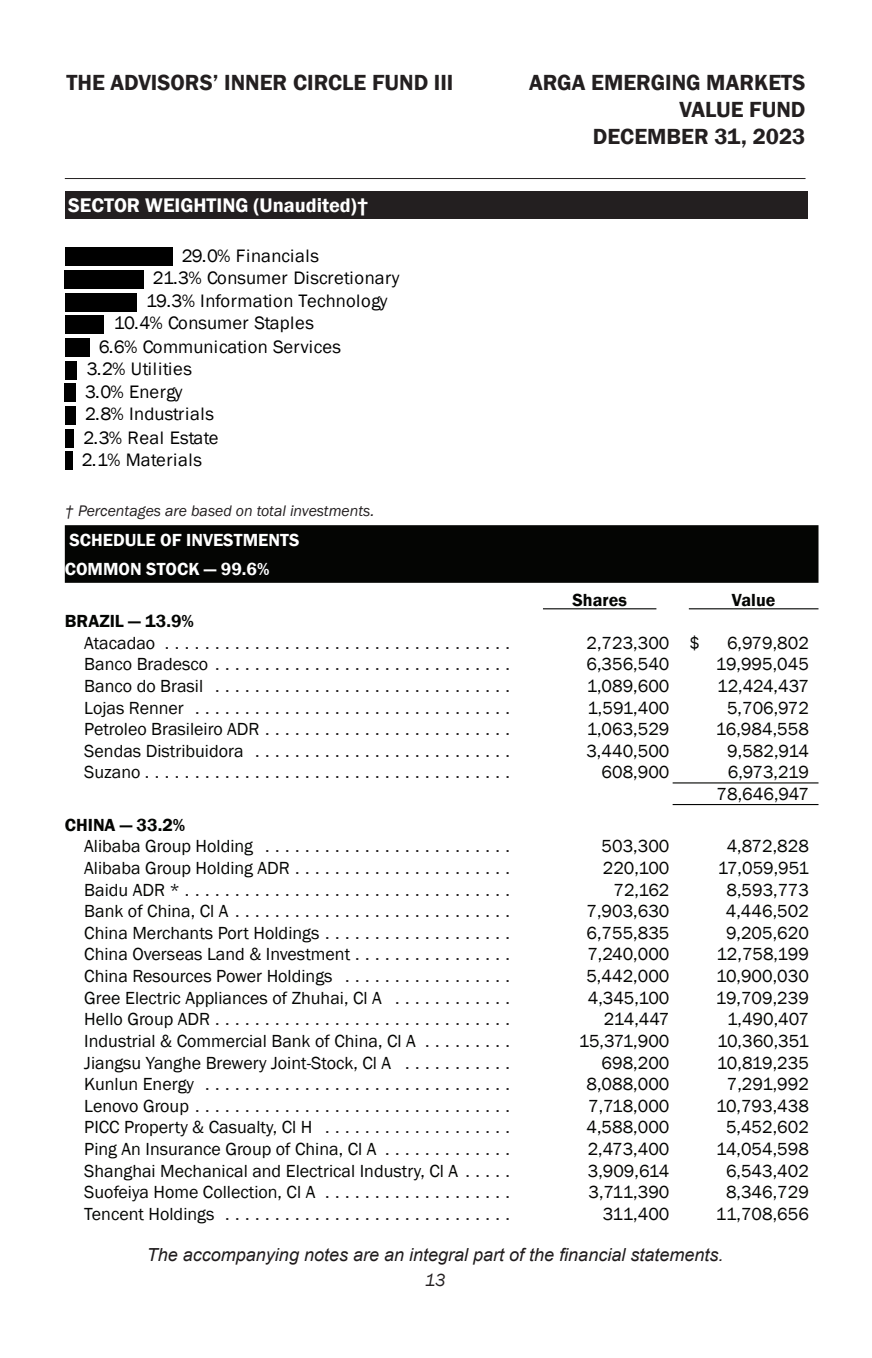
<style>
.page{position:relative;width:872px;height:1358px;background:#fff}
.page>*{position:absolute;margin:0;border:0;box-sizing:border-box;transform-origin:0 0}
.t1{font:600 22.5px/27px "Franklin Gothic";color:#231f20;text-align:right}
.t2{font:600 20.25px "Franklin Gothic";color:#fff}
.t3{font:18.45px "Franklin Gothic";letter-spacing:.015em;color:#000}
.t4{font:18.45px "Franklin Gothic";letter-spacing:.035em;color:#000}
.t5{font:18px/21.6px "Franklin Gothic";color:#040503;text-align:right}
.t6{font:18px/21.6px "Franklin Gothic";color:#231f20}
.t7{font:italic 18px "Arial";color:#201c1d}
.t8{font:600 18px/28.8px "Franklin Gothic";color:#fff}
.t9{font:600 18px "Franklin Gothic";color:#040503}
.t10{font:italic 18px "Franklin Gothic";color:#231f20}
.t11{font:italic 15.75px "Franklin Gothic";color:#231f20}
.s1{font-weight:600;color:#040503}
.s2{color:#040503}
.s3{color:#231f20}
</style>
<div class="page">
<div style="left:65px;top:191px;width:742px;height:28px;background:#231f20"></div>
<hr style="left:65px;top:178px;width:740px;height:1px;background:#231f20">
<div style="left:65px;top:452px;width:8px;height:18px;background:#000"></div>
<div style="left:65px;top:429px;width:8px;height:18px;background:#000"></div>
<div style="left:65px;top:406px;width:10px;height:19px;background:#000"></div>
<div style="left:65px;top:384px;width:11px;height:18px;background:#000"></div>
<div style="left:65px;top:361px;width:12px;height:18px;background:#000"></div>
<div style="left:65px;top:338px;width:24px;height:18px;background:#000"></div>
<div style="left:65px;top:316px;width:38px;height:18px;background:#000"></div>
<div style="left:65px;top:293px;width:71px;height:18px;background:#000"></div>
<div style="left:65px;top:270px;width:79px;height:18px;background:#000"></div>
<div style="left:65px;top:248px;width:107px;height:18px;background:#000"></div>
<div style="left:65px;top:525px;width:753px;height:58px;background:#040503"></div>
<hr style="left:672px;top:782px;width:146px;height:1px;background:#040503">
<hr style="left:672px;top:804px;width:146px;height:1px;background:#040503">
<hr style="left:543px;top:608px;width:113px;height:1px;background:#040503">
<hr style="left:688px;top:608px;width:130px;height:1px;background:#040503">
<p class="t1" style="left:66px;top:71px;width:388px">THE ADVISORS’ INNER CIRCLE FUND III</p>
<p class="t2" style="left:68px;top:198px;width:302px">SECTOR WEIGHTING (Unaudited)†</p>
<p class="t3" style="left:182px;top:244px;width:139px">29.0% Financials</p>
<p class="t3" style="left:153px;top:266px;width:248px">21.3% Consumer Discretionary</p>
<p class="t3" style="left:146px;top:290px;width:243px">19.3% Information Technology</p>
<p class="t3" style="left:114px;top:312px;width:201px">10.4% Consumer Staples</p>
<p class="t3" style="left:99px;top:335px;width:244px">6.6% Communication Services</p>
<p class="t4" style="left:87px;top:357px;width:107px">3.2% Utilities</p>
<p class="t3" style="left:85px;top:381px;width:99px">3.0% Energy</p>
<p class="t3" style="left:85px;top:403px;width:130px">2.8% Industrials</p>
<p class="t3" style="left:83px;top:426px;width:137px">2.3% Real Estate</p>
<p class="t3" style="left:82px;top:448px;width:122px">2.1% Materials</p>
<p class="t11" style="left:65px;top:504px;width:311px">† Percentages are based on total investments.</p>
<p class="t8" style="left:65px;top:526px;width:236px">SCHEDULE OF INVESTMENTS<br>COMMON STOCK — 99.6%</p>
<p class="t6" style="left:84px;top:611px;width:427px;text-indent:-19px"><span class="s1">BRAZIL — 13.9%<br></span><span class="s2">Atacadao</span> ...................................</p>
<p class="t1" style="left:529px;top:71px;width:278px">ARGA EMERGING MARKETS<br>VALUE FUND<br>DECEMBER 31, 2023</p>
<p class="t9" style="left:572px;top:588px;width:56px">Shares</p>
<p class="t9" style="left:732px;top:588px;width:45px">Value</p>
<p class="t5" style="left:586px;top:632px;width:115px">2,723,300 $</p>
<p class="t5" style="left:727px;top:632px;width:83px">6,979,802</p>
<p class="t6" style="left:84px;top:654px;width:427px"><span class="s2">Banco Bradesco</span> ..............................</p>
<p class="t5" style="left:586px;top:654px;width:84px">6,356,540</p>
<p class="t5" style="left:715px;top:654px;width:95px">19,995,045</p>
<p class="t6" style="left:84px;top:675px;width:427px"><span class="s2">Banco do Brasil</span> ..............................</p>
<p class="t5" style="left:586px;top:675px;width:84px">1,089,600</p>
<p class="t5" style="left:717px;top:675px;width:93px">12,424,437</p>
<p class="t6" style="left:84px;top:697px;width:427px"><span class="s2">Lojas Renner</span> ................................</p>
<p class="t5" style="left:587px;top:697px;width:83px">1,591,400</p>
<p class="t5" style="left:727px;top:697px;width:83px">5,706,972</p>
<p class="t6" style="left:84px;top:719px;width:427px"><span class="s2">PetroleoBrasileiro ADR</span> .........................</p>
<p class="t5" style="left:586px;top:719px;width:84px">1,063,529</p>
<p class="t5" style="left:716px;top:719px;width:94px">16,984,558</p>
<p class="t6" style="left:84px;top:740px;width:427px"><span class="s2">SendasDistribuidora</span> ..........................</p>
<p class="t5" style="left:586px;top:740px;width:84px">3,440,500</p>
<p class="t5" style="left:727px;top:740px;width:83px">9,582,914</p>
<p class="t6" style="left:84px;top:762px;width:427px"><span class="s2">Suzano</span>.....................................</p>
<p class="t5" style="left:601px;top:762px;width:69px">608,900</p>
<p class="t5" style="left:716px;top:762px;width:94px">6,973,219<br>78,646,947</p>
<p class="t6" style="left:84px;top:814px;width:427px;text-indent:-19px"><span class="s1">CHINA — 33.2%<br></span><span class="s2">Alibaba Group Holding</span> .........................</p>
<p class="t5" style="left:601px;top:836px;width:69px">503,300</p>
<p class="t5" style="left:726px;top:836px;width:84px">4,872,828</p>
<p class="t5" style="left:84px;top:857px;width:427px">Alibaba Group Holding ADR <span class="s3">......................</span></p>
<p class="t5" style="left:603px;top:857px;width:68px">220,100</p>
<p class="t5" style="left:717px;top:857px;width:93px">17,059,951</p>
<p class="t6" style="left:84px;top:879px;width:427px"><span class="s2">Baidu ADR *</span> .................................</p>
<p class="t5" style="left:613px;top:879px;width:57px">72,162</p>
<p class="t5" style="left:726px;top:879px;width:84px">8,593,773</p>
<p class="t6" style="left:84px;top:901px;width:427px"><span class="s2">Bank of China, Cl A</span> ............................</p>
<p class="t5" style="left:586px;top:901px;width:84px">7,903,630</p>
<p class="t5" style="left:726px;top:901px;width:84px">4,446,502</p>
<p class="t5" style="left:84px;top:922px;width:427px">China Merchants Port Holdings <span class="s3">. . . . . . . . . . . . . . . . . . .</span></p>
<p class="t5" style="left:586px;top:922px;width:84px">6,755,835</p>
<p class="t5" style="left:726px;top:922px;width:84px">9,205,620</p>
<p class="t5" style="left:84px;top:944px;width:427px">China Overseas Land &amp; Investment <span class="s3">. . . . . . . . . . . . . . . .</span></p>
<p class="t5" style="left:587px;top:944px;width:84px">7,240,000</p>
<p class="t5" style="left:716px;top:944px;width:94px">12,758,199</p>
<p class="t5" style="left:84px;top:965px;width:427px">China Resources Power Holdings <span class="s3">. . . . . . . . . . . . . . . . .</span></p>
<p class="t5" style="left:586px;top:965px;width:84px">5,442,000</p>
<p class="t5" style="left:716px;top:965px;width:94px">10,900,030</p>
<p class="t5" style="left:84px;top:987px;width:427px">Gree Electric Appliances of Zhuhai, Cl A <span class="s3">. . . . . . . . . . . .</span></p>
<p class="t5" style="left:588px;top:987px;width:83px">4,345,100</p>
<p class="t5" style="left:715px;top:987px;width:95px">19,709,239</p>
<p class="t6" style="left:84px;top:1009px;width:427px"><span class="s2">Hello Group ADR</span> ..............................</p>
<p class="t5" style="left:604px;top:1009px;width:67px">214,447</p>
<p class="t5" style="left:727px;top:1009px;width:83px">1,490,407</p>
<p class="t5" style="left:84px;top:1030px;width:427px">Industrial &amp; Commercial Bank of China, Cl A <span class="s3">. . . . . . . . .</span></p>
<p class="t5" style="left:578px;top:1030px;width:92px">15,371,900</p>
<p class="t5" style="left:717px;top:1030px;width:93px">10,360,351</p>
<p class="t5" style="left:84px;top:1052px;width:427px">Jiangsu Yanghe Brewery Joint-Stock, Cl A <span class="s3">. . . . . . . . . . .</span></p>
<p class="t5" style="left:601px;top:1052px;width:69px">698,200</p>
<p class="t5" style="left:717px;top:1052px;width:93px">10,819,235</p>
<p class="t6" style="left:84px;top:1073px;width:427px"><span class="s2">Kunlun Energy</span> ...............................</p>
<p class="t5" style="left:586px;top:1073px;width:84px">8,088,000</p>
<p class="t5" style="left:727px;top:1073px;width:83px">7,291,992</p>
<p class="t6" style="left:84px;top:1095px;width:427px"><span class="s2">Lenovo Group</span> ................................</p>
<p class="t5" style="left:588px;top:1095px;width:83px">7,718,000</p>
<p class="t5" style="left:716px;top:1095px;width:94px">10,793,438</p>
<p class="t5" style="left:84px;top:1117px;width:427px">PICC Property &amp; Casualty, Cl H <span class="s3">. . . . . . . . . . . . . . . . . . .</span></p>
<p class="t5" style="left:586px;top:1117px;width:84px">4,588,000</p>
<p class="t5" style="left:726px;top:1117px;width:84px">5,452,602</p>
<p class="t5" style="left:84px;top:1138px;width:427px">Ping An Insurance Group of China, Cl A <span class="s3">. . . . . . . . . . . . .</span></p>
<p class="t5" style="left:587px;top:1138px;width:83px">2,473,400</p>
<p class="t5" style="left:716px;top:1138px;width:94px">14,054,598</p>
<p class="t5" style="left:84px;top:1160px;width:427px">Shanghai Mechanical and Electrical Industry, Cl A <span class="s3">. . . . .</span></p>
<p class="t5" style="left:588px;top:1160px;width:83px">3,909,614</p>
<p class="t5" style="left:726px;top:1160px;width:84px">6,543,402</p>
<p class="t5" style="left:84px;top:1181px;width:427px">Suofeiya Home Collection, Cl A <span class="s3">. . . . . . . . . . . . . . . . . . .</span></p>
<p class="t5" style="left:588px;top:1181px;width:82px">3,711,390</p>
<p class="t5" style="left:726px;top:1181px;width:84px">8,346,729</p>
<p class="t6" style="left:84px;top:1203px;width:427px"><span class="s2">Tencent Holdings</span> .............................</p>
<p class="t5" style="left:603px;top:1203px;width:68px">311,400</p>
<p class="t5" style="left:716px;top:1203px;width:94px">11,708,656</p>
<p class="t7" style="left:147px;top:1242px;width:578px">The accompanying notes are an integral part of the financial statements.</p>
<p class="t10" style="left:425px;top:1272px;width:22px">13</p>
</div>
